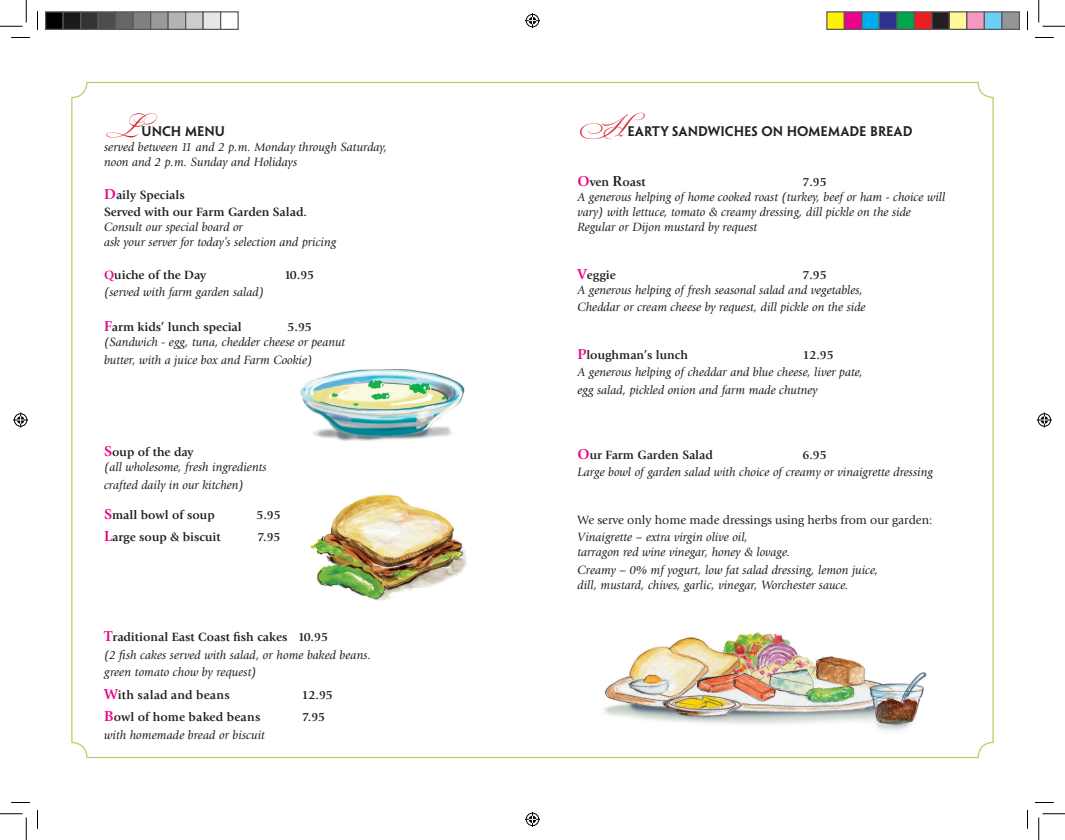
<style>
.page{position:relative;width:1065px;height:840px;background:#fff}
.page>*{position:absolute;margin:0;border:0;box-sizing:border-box;transform-origin:0 0}
.t1{font:italic 12.5px/15px "Giovanni";color:#231f20}
.t2{font:700 12.5px/17.5px "Giovanni";color:#231f20}
.t3{font:12.5px "Giovanni";color:#231f20}
.t4{font:12.5px "Penumbra MM 585 500";color:#231f20}
.s1{font-family:"Bickham Script MM Sw Caps 700";font-size:22.5px;color:#d1232a}
.s2{font-size:15px;color:#ed028c}
.s3{color:#ed028c}
.s4{font-weight:700;font-style:normal;font-size:15px;color:#ed028c}
.s5{font-weight:700;font-style:normal}
.s6{font-size:15px}
</style>
<div class="page">
<img style="left:300px;top:369px;width:165px;height:72px">
<img style="left:604px;top:632px;width:323px;height:99px">
<img style="left:310px;top:494px;width:157px;height:107px">
<svg style="left:11px;top:37px;width:19px;height:1px"></svg>
<svg style="left:1035px;top:37px;width:19px;height:1px"></svg>
<svg style="left:11px;top:802px;width:19px;height:1px"></svg>
<svg style="left:1035px;top:802px;width:19px;height:1px"></svg>
<svg style="left:37px;top:11px;width:1px;height:19px"></svg>
<svg style="left:37px;top:810px;width:1px;height:19px"></svg>
<svg style="left:1027px;top:11px;width:1px;height:19px"></svg>
<svg style="left:1027px;top:810px;width:1px;height:19px"></svg>
<svg style="left:0;top:0;width:27px;height:27px"></svg>
<svg style="left:0;top:814px;width:27px;height:26px"></svg>
<svg style="left:1039px;top:0;width:26px;height:27px"></svg>
<svg style="left:1039px;top:814px;width:26px;height:26px"></svg>
<svg style="left:525px;top:13px;width:15px;height:15px"></svg>
<svg style="left:525px;top:812px;width:15px;height:15px"></svg>
<svg style="left:13px;top:412px;width:15px;height:16px"></svg>
<svg style="left:1037px;top:412px;width:15px;height:16px"></svg>
<div style="left:46px;top:12px;width:17px;height:17px;background:#000"></div>
<div style="left:45px;top:11px;width:19px;height:19px;border:1px solid #595959"></div>
<div style="left:63px;top:12px;width:18px;height:17px;background:#1a1a1a"></div>
<div style="left:62px;top:11px;width:19px;height:19px;border:1px solid #595959"></div>
<div style="left:81px;top:12px;width:17px;height:17px;background:#333"></div>
<div style="left:80px;top:11px;width:19px;height:19px;border:1px solid #595959"></div>
<div style="left:98px;top:12px;width:18px;height:17px;background:#4d4d4d"></div>
<div style="left:98px;top:11px;width:18px;height:19px;border:1px solid #595959"></div>
<div style="left:116px;top:12px;width:17px;height:17px;background:#666"></div>
<div style="left:115px;top:11px;width:19px;height:19px;border:1px solid #595959"></div>
<div style="left:133px;top:12px;width:18px;height:17px;background:#808080"></div>
<div style="left:132px;top:11px;width:19px;height:19px;border:1px solid #595959"></div>
<div style="left:151px;top:12px;width:17px;height:17px;background:#999"></div>
<div style="left:150px;top:11px;width:19px;height:19px;border:1px solid #595959"></div>
<div style="left:168px;top:12px;width:18px;height:17px;background:#b3b3b3"></div>
<div style="left:168px;top:11px;width:18px;height:19px;border:1px solid #595959"></div>
<div style="left:186px;top:12px;width:17px;height:17px;background:#ccc"></div>
<div style="left:185px;top:11px;width:19px;height:19px;border:1px solid #595959"></div>
<div style="left:203px;top:12px;width:18px;height:17px;background:#e6e6e6"></div>
<div style="left:202px;top:11px;width:19px;height:19px;border:1px solid #595959"></div>
<div style="left:220px;top:11px;width:19px;height:19px;border:1px solid #595959"></div>
<div style="left:827px;top:12px;width:17px;height:17px;background:#fff101"></div>
<div style="left:826px;top:11px;width:19px;height:19px;border:1px solid #595959"></div>
<div style="left:844px;top:12px;width:18px;height:17px;background:#ed028c"></div>
<div style="left:844px;top:11px;width:18px;height:19px;border:1px solid #595959"></div>
<div style="left:862px;top:12px;width:17px;height:17px;background:#00aeef"></div>
<div style="left:861px;top:11px;width:19px;height:19px;border:1px solid #595959"></div>
<div style="left:879px;top:12px;width:18px;height:17px;background:#2e3092"></div>
<div style="left:879px;top:11px;width:19px;height:19px;border:1px solid #595959"></div>
<div style="left:897px;top:12px;width:17px;height:17px;background:#00a54f"></div>
<div style="left:896px;top:11px;width:19px;height:19px;border:1px solid #595959"></div>
<div style="left:914px;top:12px;width:18px;height:17px;background:#ee1d23"></div>
<div style="left:914px;top:11px;width:18px;height:19px;border:1px solid #595959"></div>
<div style="left:932px;top:12px;width:17px;height:17px;background:#231f20"></div>
<div style="left:931px;top:11px;width:19px;height:19px;border:1px solid #595959"></div>
<div style="left:949px;top:12px;width:18px;height:17px;background:#fff79a"></div>
<div style="left:949px;top:11px;width:19px;height:19px;border:1px solid #595959"></div>
<div style="left:967px;top:12px;width:17px;height:17px;background:#f499c2"></div>
<div style="left:966px;top:11px;width:19px;height:19px;border:1px solid #595959"></div>
<div style="left:984px;top:12px;width:18px;height:17px;background:#6bcff6"></div>
<div style="left:984px;top:11px;width:18px;height:19px;border:1px solid #595959"></div>
<div style="left:1002px;top:12px;width:17px;height:17px;background:#939598"></div>
<div style="left:1001px;top:11px;width:19px;height:19px;border:1px solid #595959"></div>
<p class="t4" style="left:104px;top:124px;width:122px"><span class="s1">L</span>UNCH MENU</p>
<p class="t1" style="left:104px;top:140px;width:285px">served between 11 and 2 p.m. Monday through Saturday, noon and 2 p.m. Sunday and Holidays</p>
<p class="t2" style="left:104px;top:186px;width:204px"><span class="s2">D</span>aily Specials<br>Served with our Farm Garden Salad.</p>
<p class="t1" style="left:104px;top:220px;width:234px">Consult our special board or<br>ask your server for today’s selection and pricing</p>
<p class="t2" style="left:104px;top:266px;width:104px"><span class="s3">Q</span>uiche of the Day</p>
<p class="t2" style="left:284px;top:266px;width:32px">10.95</p>
<p class="t1" style="left:104px;top:285px;width:161px">(served with farm garden salad)</p>
<p class="t2" style="left:104px;top:318px;width:139px"><span class="s2">F</span>arm kids’ lunch special</p>
<p class="t2" style="left:288px;top:318px;width:26px">5.95</p>
<p class="t1" style="left:104px;top:334px;width:243px;line-height:17.5px">(Sandwich - egg, tuna, chedder cheese or peanut butter, with a juice box and Farm Cookie)</p>
<p class="t1" style="left:104px;top:445px;width:164px"><span class="s4">S</span><span class="s5">oup of the day<br></span>(all wholesome, fresh ingredients</p>
<p class="t1" style="left:104px;top:477px;width:141px">crafted daily in our kitchen)</p>
<p class="t2" style="left:104px;top:506px;width:112px"><span class="s2">S</span>mall bowl of soup</p>
<p class="t2" style="left:256px;top:506px;width:26px">5.95</p>
<p class="t2" style="left:104px;top:528px;width:118px"><span class="s2">L</span>arge soup &amp; biscuit</p>
<p class="t2" style="left:257px;top:528px;width:25px">7.95</p>
<p class="t1" style="left:104px;top:629px;width:269px;line-height:17.5px"><span class="s4">T</span><span class="s5">raditional East Coast fish cakes 10.95<br></span>(2 fish cakes served with salad, or home baked beans. green tomato chow by request)</p>
<p class="t2" style="left:104px;top:686px;width:127px"><span class="s2">W</span>ith salad and beans</p>
<p class="t2" style="left:302px;top:686px;width:33px">12.95</p>
<p class="t2" style="left:104px;top:708px;width:158px"><span class="s2">B</span>owl of home baked beans</p>
<p class="t2" style="left:302px;top:708px;width:25px">7.95</p>
<p class="t1" style="left:104px;top:727px;width:162px">with homemade bread or biscuit</p>
<p class="t4" style="left:578px;top:124px;width:336px"><span class="s1">H</span>EARTY SANDWICHES ON HOMEMADE BREAD</p>
<p class="t2" style="left:578px;top:173px;width:70px"><span class="s2">O</span>ven <span class="s6">R</span>oast</p>
<p class="t2" style="left:802px;top:173px;width:26px">7.95</p>
<p class="t1" style="left:577px;top:190px;width:369px">A generous helping of home cooked roast (turkey, beef or ham - choice will vary) with lettuce, tomato &amp; creamy dressing, dill pickle on the side<br>Regular or Dijon mustard by request</p>
<p class="t2" style="left:578px;top:266px;width:40px"><span class="s2">V</span>eggie</p>
<p class="t2" style="left:802px;top:266px;width:26px">7.95</p>
<p class="t1" style="left:578px;top:281px;width:290px;line-height:17.5px">A generous helping of fresh seasonal salad and vegetables,<br>Cheddar or cream cheese by request, dill pickle on the side</p>
<p class="t2" style="left:578px;top:346px;width:112px"><span class="s2">P</span>loughman’s lunch</p>
<p class="t2" style="left:802px;top:346px;width:33px">12.95</p>
<p class="t1" style="left:577px;top:363px;width:287px;line-height:17.5px">A generous helping of cheddar and blue cheese, liver pate, egg salad, pickled onion and farm made chutney</p>
<p class="t2" style="left:578px;top:446px;width:137px"><span class="s2">O</span>ur Farm Garden Salad</p>
<p class="t2" style="left:802px;top:446px;width:26px">6.95</p>
<p class="t1" style="left:577px;top:465px;width:357px">Large bowl of garden salad with choice of creamy or vinaigrette dressing</p>
<p class="t3" style="left:577px;top:512px;width:356px">We serve only home made dressings using herbs from our garden:</p>
<p class="t1" style="left:577px;top:530px;width:214px">Vinaigrette – extra virgin olive oil, tarragon red wine vinegar, honey &amp; lovage.</p>
<p class="t1" style="left:577px;top:562px;width:302px">Creamy – 0% mf yogurt, low fat salad dressing, lemon juice, dill, mustard, chives, garlic, vinegar, Worchester sauce.</p>
</div>
